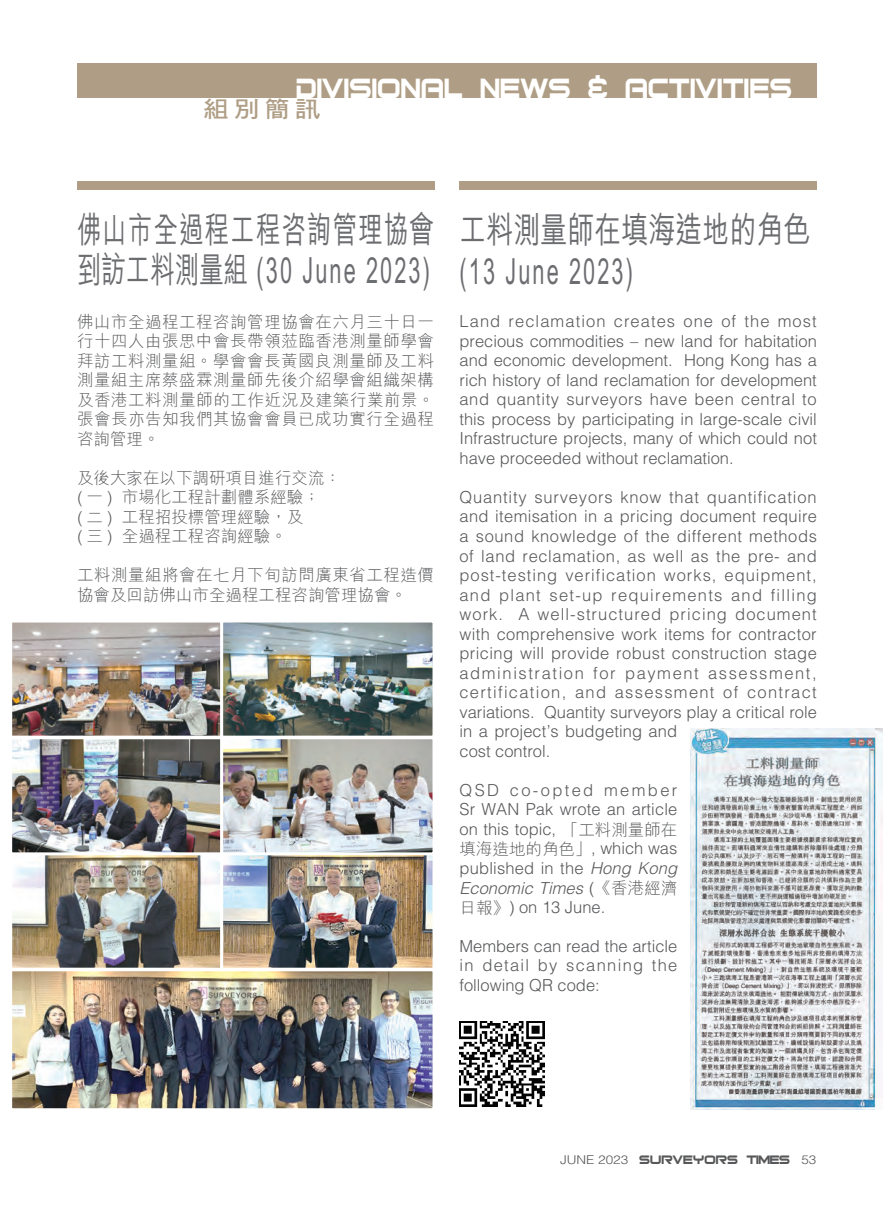
<style>
.page{position:relative;width:893px;height:1217px;background:#fff}
.page>*{position:absolute;margin:0;border:0;box-sizing:border-box;transform-origin:0 0}
.t1{font:37.5px "Bitsumishi";color:#fff;scale:.9 1}
.t2{font:500 36px/40.5px "M Hei HK";letter-spacing:.045em;color:#6c6d70;scale:.68 1}
.t3{font:500 36px/40.5px "M Hei HK";color:#6c6d70;scale:.75 1}
.t4{font:22.95px "DF Hei Bd HK BF";color:#af9e85;scale:1.11 1}
.t5{font:300 16.5px/19.5px "Helvetica LT Std";letter-spacing:.025em;color:#57585a;text-align:justify}
.t6{font:300 16.5px/19.5px "M Hei HK";color:#57585a;text-align:justify}
.t7{font:300 16.5px/19.5px "M Hei HK";letter-spacing:.03em;color:#57585a}
.t8{font:16.5px "Bitsumishi";color:#57585a}
.s1{font-family:"M Hei HK"}
.s2{font-style:italic}
.s3{font-family:"Helvetica LT Std";font-weight:300;font-size:12.15px}
</style>
<div class="page">
<div style="left:77px;top:64px;width:739px;height:34px;background:#af9e85"></div>
<div style="left:77px;top:181px;width:357px;height:9px;background:#af9e85"></div>
<div style="left:459px;top:181px;width:358px;height:9px;background:#af9e85"></div>
<img style="left:13px;top:623px;width:418px;height:483px">
<div style="left:9px;top:619px;width:215px;height:119px;border:3px solid #fff"></div>
<div style="left:9px;top:851px;width:215px;height:119px;border:3px solid #fff"></div>
<div style="left:9px;top:736px;width:215px;height:119px;border:3px solid #fff"></div>
<div style="left:9px;top:968px;width:426px;height:142px;border:3px solid #fff"></div>
<div style="left:220px;top:619px;width:215px;height:119px;border:3px solid #fff"></div>
<div style="left:220px;top:851px;width:215px;height:119px;border:3px solid #fff"></div>
<div style="left:220px;top:736px;width:215px;height:119px;border:3px solid #fff"></div>
<img style="left:459px;top:1021px;width:85px;height:84px">
<img style="left:690px;top:728px;width:192px;height:380px">
<h1 class="t1" style="left:297px;top:73px;width:553px">DIVISIONAL NEWS &amp; ACTIVITIES</h1>
<h3 class="t4" style="left:203px;top:97px;width:107px">組別簡訊</h3>
<h2 class="t2" style="left:77px;top:206px;width:527px">佛山市全過程工程咨詢管理協會到訪工料測量組 (30 June 2023)</h2>
<p class="t6" style="left:77px;top:311px;width:359px">佛山市全過程工程咨詢管理協會在六月三十日一行十四人由張思中會長帶領蒞臨香港測量師學會拜訪工料測量組。學會會長黃國良測量師及工料測量組主席蔡盛霖測量師先後介紹學會組織架構及香港工料測量師的工作近況及建築行業前景。張會長亦告知我們其協會會員已成功實行全過程咨詢管理。</p>
<p class="t6" style="left:77px;top:467px;width:265px;text-align:left">及後大家在以下調研項目進行交流：( 一 ) 市場化工程計劃體系經驗；<br>( 二 ) 工程招投標管理經驗，及<br>( 三 ) 全過程工程咨詢經驗。</p>
<p class="t7" style="left:77px;top:565px;width:359px">工料測量組將會在七月下旬訪問廣東省工程造價協會及回訪佛山市全過程工程咨詢管理協會。</p>
<h2 class="t3" style="left:459px;top:207px;width:469px">工料測量師在填海造地的角色(13 June 2023)</h2>
<p class="t5" style="left:459px;top:311px;width:359px">Land reclamation creates one of the most precious commodities – new land for habitation and economic development. Hong Kong has a rich history of land reclamation for development and quantity surveyors have been central to this process by participating in large-scale civil Infrastructure projects, many of which could not have proceeded without reclamation.</p>
<p class="t5" style="left:459px;top:487px;width:359px;text-align:left">Quantity surveyors know that quantification and itemisation in a pricing document require a sound knowledge of the different methods of land reclamation, as well as the pre- and post-testing verification works, equipment, and plant set-up requirements and filling work. A well-structured pricing document with comprehensive work items for contractor pricing will provide robust construction stage administration for payment assessment, certification, and assessment of contract variations. Quantity surveyors play a critical role in a project’s budgeting and<br>cost control.</p>
<p class="t5" style="left:459px;top:779px;width:219px">QSD co-opted member Sr WAN Pak wrote an article on this topic, <span class="s1">「工料測量師在填海造地的角色」</span>, which was published in the <span class="s2">Hong Kong Economic Times</span> (<span class="s1">《香港經濟日報》</span>) on 13 June.</p>
<p class="t5" style="left:459px;top:935px;width:219px">Members can read the article in detail by scanning the following QR code:</p>
<p class="t8" style="left:560px;top:1152px;width:258px"><span class="s3">JUNE 2023</span> SURVEYORS TIMES <span class="s3">53</span></p>
</div>
